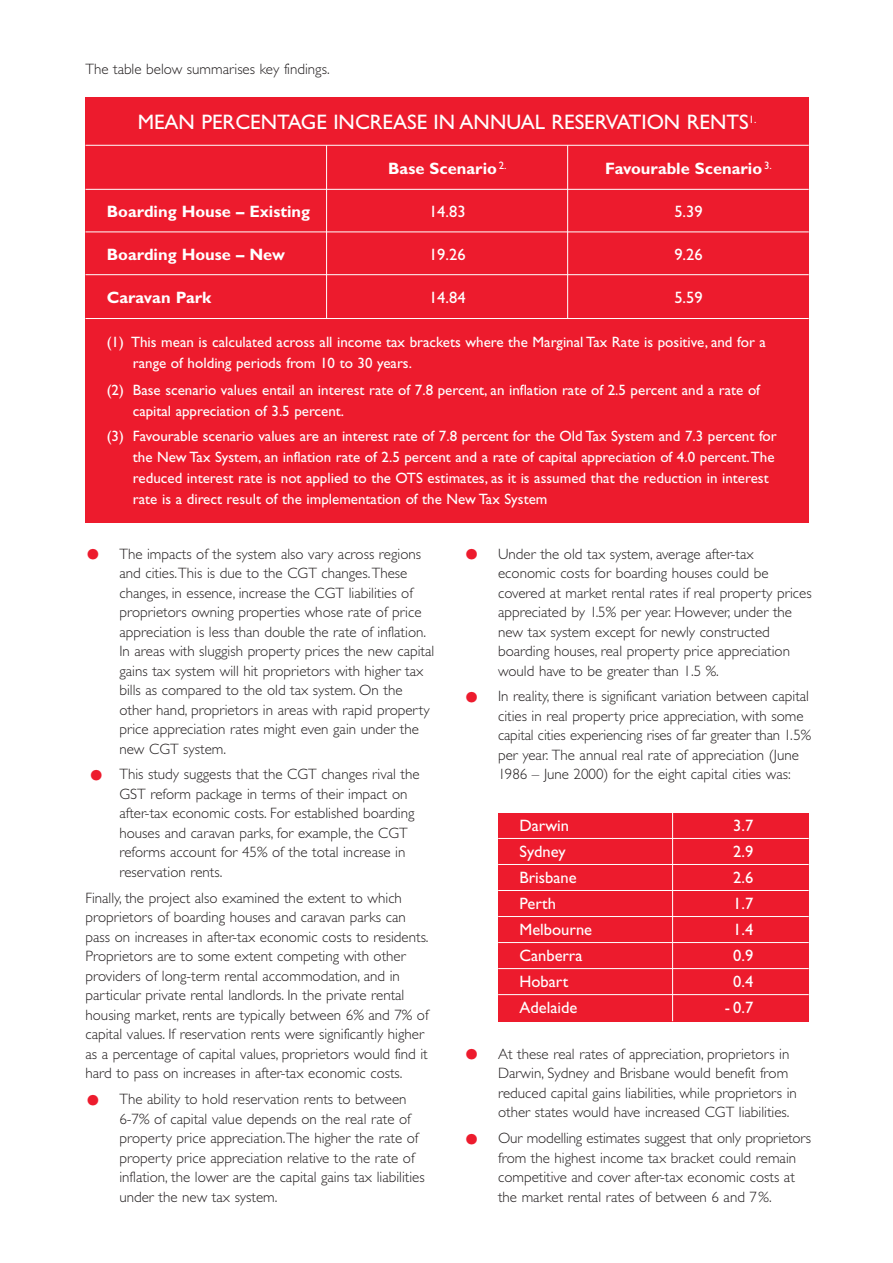
<style>
.page{position:relative;width:893px;height:1263px;background:#fff}
.page>*{position:absolute;margin:0;border:0;box-sizing:border-box;transform-origin:0 0}
.t1{font:21px "Gill Sans";color:#fff}
.t2{font:16.5px "Gill Sans";color:#fff}
.t3{font:700 16.5px "Gill Sans";color:#fff}
.t4{font:300 15px/19.5px "Gill Sans";color:#231f20}
.t5{font:15px/21px "Gill Sans";color:#fff}
.s1{font-size:43.5px;color:#ed1b2d}
</style>
<div class="page">
<div style="left:498px;top:813px;width:310px;height:208px;background:#ed1b2d"></div>
<hr style="left:498px;top:838px;width:310px;height:1px;background:#fff">
<hr style="left:498px;top:864px;width:310px;height:1px;background:#fff">
<hr style="left:498px;top:890px;width:310px;height:1px;background:#fff">
<hr style="left:498px;top:916px;width:310px;height:1px;background:#fff">
<hr style="left:498px;top:942px;width:310px;height:1px;background:#fff">
<hr style="left:498px;top:968px;width:310px;height:1px;background:#fff">
<hr style="left:498px;top:994px;width:310px;height:1px;background:#fff">
<hr style="left:672px;top:813px;width:1px;height:208px;background:#fff">
<div style="left:85px;top:98px;width:723px;height:425px;background:#ed1b2d"></div>
<hr style="left:85px;top:145px;width:723px;height:1px;background:#fff">
<hr style="left:85px;top:189px;width:723px;height:1px;background:#fff">
<hr style="left:85px;top:232px;width:723px;height:1px;background:#fff">
<hr style="left:85px;top:274px;width:723px;height:1px;background:#fff">
<hr style="left:85px;top:318px;width:723px;height:1px;background:#fff">
<hr style="left:326px;top:145px;width:1px;height:173px;background:#fff">
<hr style="left:567px;top:145px;width:1px;height:173px;background:#fff">
<p class="t4" style="left:85px;top:61px;width:246px">The table below summarises key findings.</p>
<h1 class="t1" style="left:138px;top:115px;width:620px">MEAN PERCENTAGE INCREASE IN ANNUAL RESERVATION RENTS<sup>1.</sup></h1>
<p class="t3" style="left:388px;top:163px;width:120px">Base Scenario <sup>2.</sup></p>
<p class="t3" style="left:605px;top:163px;width:168px">Favourable Scenario <sup>3.</sup></p>
<p class="t3" style="left:107px;top:206px;width:205px">Boarding House – Existing</p>
<p class="t2" style="left:429px;top:206px;width:38px">14.83</p>
<p class="t2" style="left:674px;top:206px;width:30px">5.39</p>
<p class="t3" style="left:107px;top:248px;width:180px">Boarding House – New</p>
<p class="t2" style="left:429px;top:248px;width:38px">19.26</p>
<p class="t2" style="left:674px;top:248px;width:30px">9.26</p>
<p class="t3" style="left:107px;top:291px;width:106px">Caravan Park</p>
<p class="t2" style="left:429px;top:291px;width:38px">14.84</p>
<p class="t2" style="left:674px;top:291px;width:30px">5.59</p>
<p class="t5" style="left:133px;top:333px;width:634px;text-indent:-26px">(1) This mean is calculated across all income tax brackets where the Marginal Tax Rate is positive, and for a range of holding periods from 10 to 30 years.</p>
<p class="t5" style="left:133px;top:381px;width:628px;text-indent:-26px">(2) Base scenario values entail an interest rate of 7.8 percent, an inflation rate of 2.5 percent and a rate of capital appreciation of 3.5 percent.</p>
<p class="t5" style="left:133px;top:427px;width:645px;text-indent:-26px">(3) Favourable scenario values are an interest rate of 7.8 percent for the Old Tax System and 7.3 percent for the New Tax System, an inflation rate of 2.5 percent and a rate of capital appreciation of 4.0 percent.The reduced interest rate is not applied to the OTS estimates, as it is assumed that the reduction in interest rate is a direct result of the implementation of the New Tax System</p>
<p class="t4" style="left:119px;top:545px;width:316px;text-indent:-37px"><span class="s1">•</span> The impacts of the system also vary across regions and cities.This is due to the CGT changes.These changes, in essence, increase the CGT liabilities of proprietors owning properties whose rate of price appreciation is less than double the rate of inflation.<br>In areas with sluggish property prices the new capital gains tax system will hit proprietors with higher tax bills as compared to the old tax system. On the other hand, proprietors in areas with rapid property price appreciation rates might even gain under the new CGT system.</p>
<p class="t4" style="left:119px;top:766px;width:302px;text-indent:-34px"><span class="s1">•</span> This study suggests that the CGT changes rival the GST reform package in terms of their impact on after-tax economic costs. For established boarding houses and caravan parks, for example, the CGT reforms account for 45% of the total increase in reservation rents.</p>
<p class="t4" style="left:85px;top:890px;width:345px">Finally, the project also examined the extent to which proprietors of boarding houses and caravan parks can pass on increases in after-tax economic costs to residents.<br>Proprietors are to some extent competing with other providers of long-term rental accommodation, and in particular private rental landlords. In the private rental housing market, rents are typically between 6% and 7% of capital values. If reservation rents were significantly higher as a percentage of capital values, proprietors would find it hard to pass on increases in after-tax economic costs.</p>
<p class="t4" style="left:119px;top:1091px;width:307px;text-indent:-37px"><span class="s1">•</span> The ability to hold reservation rents to between 6-7% of capital value depends on the real rate of property price appreciation.The higher the rate of property price appreciation relative to the rate of inflation, the lower are the capital gains tax liabilities under the new tax system.</p>
<p class="t4" style="left:498px;top:545px;width:315px;text-indent:-37px"><span class="s1">•</span> Under the old tax system, average after-tax economic costs for boarding houses could be covered at market rental rates if real property prices appreciated by 1.5% per year. However, under the new tax system except for newly constructed boarding houses, real property price appreciation would have to be greater than 1.5 %.</p>
<p class="t4" style="left:498px;top:688px;width:314px;text-indent:-37px"><span class="s1">•</span> In reality, there is significant variation between capital cities in real property price appreciation, with some capital cities experiencing rises of far greater than 1.5% per year. The annual real rate of appreciation (June 1986 – June 2000) for the eight capital cities was:</p>
<p class="t2" style="left:519px;top:820px;width:51px">Darwin</p>
<p class="t2" style="left:733px;top:820px;width:22px">3.7</p>
<p class="t2" style="left:519px;top:846px;width:48px">Sydney</p>
<p class="t2" style="left:733px;top:846px;width:22px">2.9</p>
<p class="t2" style="left:519px;top:872px;width:59px">Brisbane</p>
<p class="t2" style="left:733px;top:872px;width:22px">2.6</p>
<p class="t2" style="left:519px;top:898px;width:38px">Perth</p>
<p class="t2" style="left:733px;top:898px;width:22px">1.7</p>
<p class="t2" style="left:519px;top:924px;width:74px">Melbourne</p>
<p class="t2" style="left:733px;top:924px;width:22px">1.4</p>
<p class="t2" style="left:519px;top:950px;width:65px">Canberra</p>
<p class="t2" style="left:733px;top:950px;width:22px">0.9</p>
<p class="t2" style="left:519px;top:976px;width:50px">Hobart</p>
<p class="t2" style="left:733px;top:976px;width:22px">0.4</p>
<p class="t2" style="left:519px;top:1002px;width:59px">Adelaide</p>
<p class="t2" style="left:724px;top:1002px;width:30px">- 0.7</p>
<p class="t4" style="left:498px;top:1046px;width:300px;text-indent:-37px"><span class="s1">•</span> At these real rates of appreciation, proprietors in Darwin, Sydney and Brisbane would benefit from reduced capital gains liabilities, while proprietors in other states would have increased CGT liabilities.</p>
<p class="t4" style="left:498px;top:1130px;width:314px;text-indent:-37px"><span class="s1">•</span> Our modelling estimates suggest that only proprietors from the highest income tax bracket could remain competitive and cover after-tax economic costs at the market rental rates of between 6 and 7%.</p>
</div>
